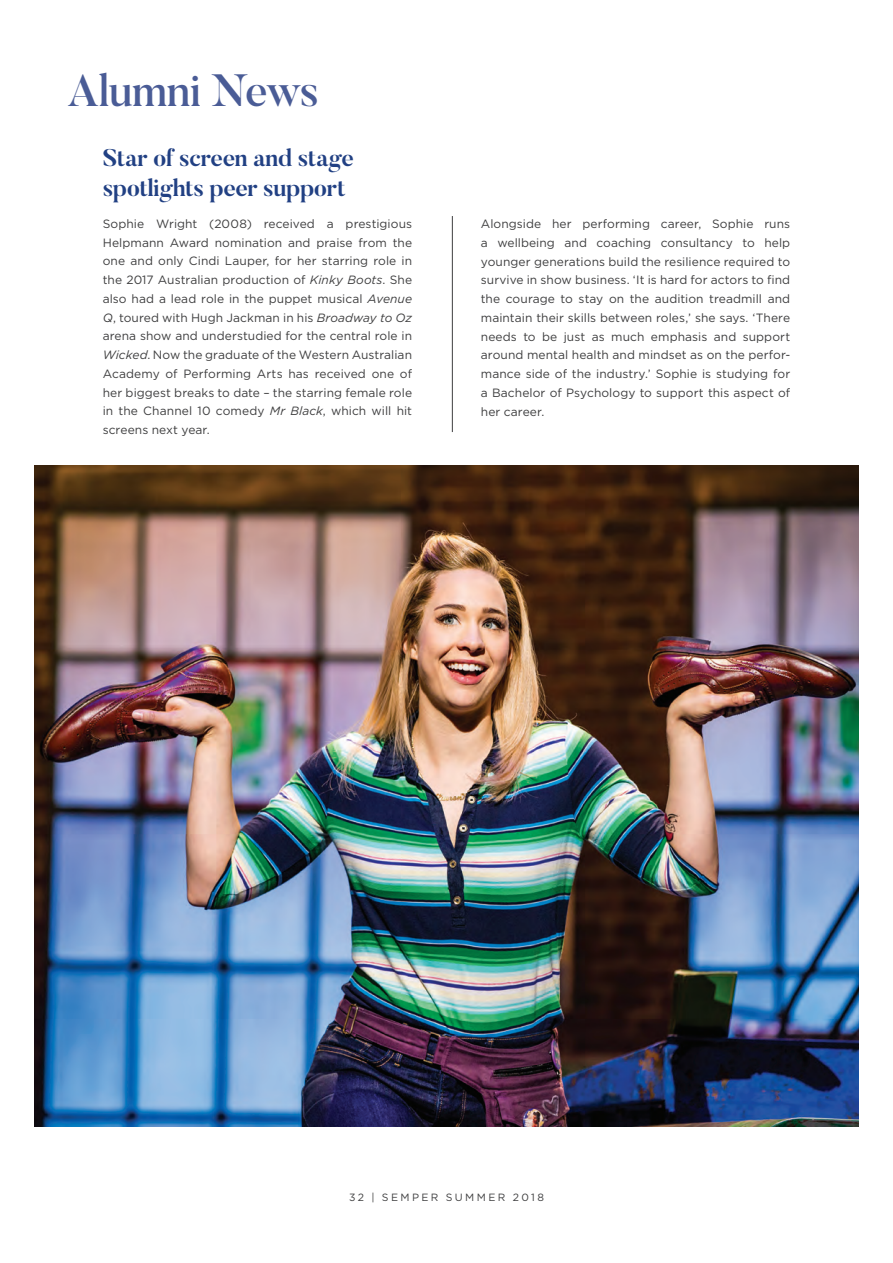
<style>
.page{position:relative;width:893px;height:1263px;background:#fff}
.page>*{position:absolute;margin:0;border:0;box-sizing:border-box;transform-origin:0 0}
.Community_H1{font:500 45px "Butler";letter-spacing:-.02em;color:#4a5c96}
.Sub_Heading_-_Blue{font:700 24px/30px "Butler";letter-spacing:-.02em;color:#214083}
.Main_body{font:12px/18.8px "Gotham";letter-spacing:.005em;color:#3e3e3f;text-align:justify}
.t1{font:10.5px "Gotham";letter-spacing:.225em;color:#3e3e3f}
.s1{font-style:italic}
</style>
<div class="page">
<img style="left:34px;top:466px;width:825px;height:660px">
<hr style="left:452px;top:216px;width:1px;height:216px;background:#3e3e3f">
<p class="Community_H1" style="left:68px;top:62px;width:253px">Alumni News</p>
<p class="Sub_Heading_-_Blue" style="left:103px;top:143px;width:253px">Star of screen and stage spotlights peer support</p>
<p class="Main_body" style="left:103px;top:214px;width:311px">Sophie Wright (2008) received a prestigious Helpmann Award nomination and praise from the one and only Cindi Lauper, for her starring role in the 2017 Australian production of <span class="s1">Kinky Boots</span>. She also had a lead role in the puppet musical <span class="s1">Avenue Q</span>, toured with Hugh Jackman in his <span class="s1">Broadway to Oz </span>arena show and understudied for the central role in <span class="s1">Wicked</span>. Now the graduate of the Western Australian Academy of Performing Arts has received one of her biggest breaks to date – the starring female role in the Channel 10 comedy <span class="s1">Mr Black</span>, which will hit screens next year.</p>
<p class="Main_body" style="left:481px;top:214px;width:311px">Alongside her performing career, Sophie runs a wellbeing and coaching consultancy to help younger generations build the resilience required to survive in show business. ‘It is hard for actors to find the courage to stay on the audition treadmill and maintain their skills between roles,’ she says. ‘There needs to be just as much emphasis and support around mental health and mindset as on the perfor&shy;mance side of the industry.’ Sophie is studying for a Bachelor of Psychology to support this aspect of her career.</p>
<p class="t1" style="left:349px;top:1191px;width:196px">32 | SEMPER SUMMER 2018</p>
</div>
